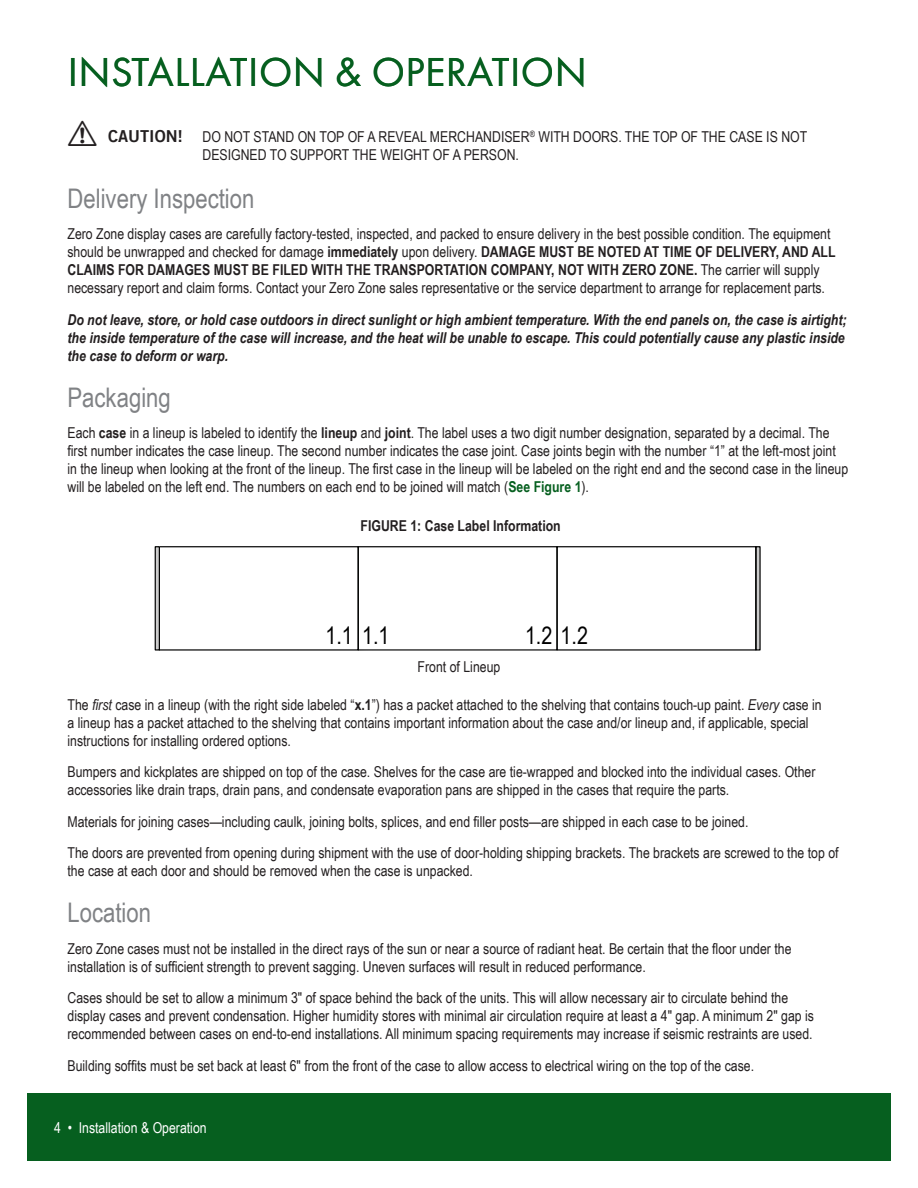
<style>
.page{position:relative;width:918px;height:1188px;background:#fff}
.page>*{position:absolute;margin:0;border:0;box-sizing:border-box;transform-origin:0 0}
.Page_Title_-_Running_Header{font:42px "Futura PT";letter-spacing:.01em;color:#065f1f}
.Page_Subtitle{font:27px "Arial Narrow";color:#808285}
.t1{font:24px "Arial Narrow";color:#000}
.Body{font:15px/18px "Arial Narrow";color:#231f20}
.Body-2{font:italic 700 15px/18px "Arial Narrow";color:#231f20;text-align:justify}
.Hazard_Text_-_1st_Paragraph{font:15px/18px "Arial Narrow";color:#231f20}
.t2{font:700 15px "Arial Narrow";color:#231f20}
.t3{font:15px "Arial Narrow";color:#fff}
.s1{font-family:"Hazard";font-size:36px}
.s2{font-family:"Trade Gothic LT Bold Two";font-size:16.5px}
.s3{font-weight:700}
.s4{font-weight:700;color:#065f1f}
.s5{font-style:italic}
</style>
<div class="page">
<div style="left:27px;top:1094px;width:864px;height:67px;background:#065f1f"></div>
<svg style="left:756px;top:547px;width:4px;height:103px"></svg>
<div style="left:556px;top:546px;width:201px;height:105px;border:1px solid #000100"></div>
<div style="left:358px;top:546px;width:200px;height:105px;border:1px solid #000100"></div>
<div style="left:159px;top:546px;width:200px;height:105px;border:1px solid #000100"></div>
<hr style="left:155px;top:547px;width:4px;height:103px;background:#ccc">
<div style="left:155px;top:546px;width:5px;height:105px;border:1px solid #000100"></div>
<div style="left:352px;top:649px;width:214px;height:39px;background:#fff"></div>
<h1 class="Page_Title_-_Running_Header" style="left:78px;top:47px;width:23px">NSTALLATION</h1>
<p class="Hazard_Text_-_1st_Paragraph" style="left:202px;top:127px;width:606px;text-indent:-135px"><span class="s1">!</span> <span class="s2">CAUTION!</span> DO NOT STAN D ON TOP OF A REVEAL MERCHAN DISER<sup>®</sup> WITH DOORS. THE TOP OF THE CASE IS NOT<br>DESIGNED TO SUPPORT THE WEIGHT OF A PERSON.</p>
<p class="Page_Subtitle" style="left:68px;top:179px;width:189px">Delivery Inspection</p>
<p class="Body" style="left:68px;top:225px;width:770px">Zero Zone display cases are carefully factory-tested, inspected, and packed to ensure delivery in the best possible condition. The equipment should be unwrapped and checked for damage <span class="s3">immediately</span> upon delivery. <span class="s3">DAMAGE MUST BE NOTED AT TIME OF DELIVERY, AND ALL CLAIMS FOR DAMAGES MUST BE FILED WITH THE TRANSPORTATION COMPANY, NOT WITH ZERO ZONE.</span> The carrier will supply necessary report and claim forms. Contact your Zero Zone sales representative or the service department to arrange for replacement parts.</p>
<p class="Body-2" style="left:68px;top:310px;width:781px">Do not leave, store, or hold case outdoors in direct sunlight or high ambient temperature. With the end panels on, the case is airtight; the inside temperature of the case will increase, and the heat will be unable to escape. This could potentially cause any plastic inside the case to deform or warp.</p>
<p class="Page_Subtitle" style="left:68px;top:377px;width:105px">Packaging</p>
<p class="Body" style="left:68px;top:423px;width:782px">Each <span class="s3">case</span> in a lineup is labeled to identify the <span class="s3">lineup</span> and <span class="s3">joint</span>. The label uses a two digit number designation, separated by a decimal. The first number indicates the case lineup. The second number indicates the case joint. Case joints begin with the number “1” at the left-most joint in the lineup when looking at the front of the lineup. The first case in the lineup will be labeled on the right end and the second case in the lineup will be labeled on the left end. The numbers on each end to be joined will match (<span class="s4">See Figure 1</span>).</p>
<p class="Page_Title_-_Running_Header" style="left:68px;top:47px;width:381px">INSTALLATION &amp; OPPERATION</p>
<p class="t2" style="left:361px;top:514px;width:17px">Figure</p>
<p class="t2" style="left:410px;top:514px;width:152px">1: Case Label Information</p>
<p class="t1" style="left:326px;top:618px;width:65px">1.1 1.1</p>
<p class="t1" style="left:525px;top:618px;width:64px">1.2 1.2</p>
<p class="Body" style="left:418px;top:658px;width:84px">Front of Lineup</p>
<p class="Body" style="left:68px;top:695px;width:756px">The <span class="s5">first</span> case in a lineup (with the right side labeled “<span class="s3">x.1</span>”) has a packet attached to the shelving that contains touch-up paint. <span class="s5">Every</span> case in a lineup has a packet attached to the shelving that contains important information about the case and/or lineup and, if applicable, special instructions for installing ordered options.</p>
<p class="Body" style="left:68px;top:762px;width:750px">Bumpers and kickplates are shipped on top of the case. Shelves for the case are tie-wrapped and blocked into the individual cases. Other accessories like drain traps, drain pans, and condensate evaporation pans are shipped in the cases that require the parts.</p>
<p class="Body" style="left:68px;top:812px;width:682px">Materials for joining cases—including caulk, joining bolts, splices, and end filler posts—are shipped in each case to be joined.</p>
<p class="Body" style="left:68px;top:843px;width:773px">The doors are prevented from opening during shipment with the use of door-holding shipping brackets. The brackets are screwed to the top of the case at each door and should be removed when the case is unpacked.</p>
<p class="Page_Subtitle" style="left:68px;top:893px;width:85px">Location</p>
<p class="Body" style="left:68px;top:939px;width:726px">Zero Zone cases must not be installed in the direct rays of the sun or near a source of radiant heat. Be certain that the floor under the installation is of sufficient strength to prevent sagging. Uneven surfaces will result in reduced performance.</p>
<p class="Body" style="left:68px;top:988px;width:748px">Cases should be set to allow a minimum 3" of space behind the back of the units. This will allow necessary air to circulate behind the display cases and prevent condensation. Higher humidity stores with minimal air circulation require at least a 4" gap. A minimum 2" gap is recommended between cases on end-to-end installations. All minimum spacing requirements may increase if seismic restraints are used.</p>
<p class="Body" style="left:68px;top:1056px;width:688px">Building soffits must be set back at least 6" from the front of the case to allow access to electrical wiring on the top of the case.</p>
<p class="t3" style="left:54px;top:1116px;width:154px">4 • Installation &amp; Operation</p>
</div>
